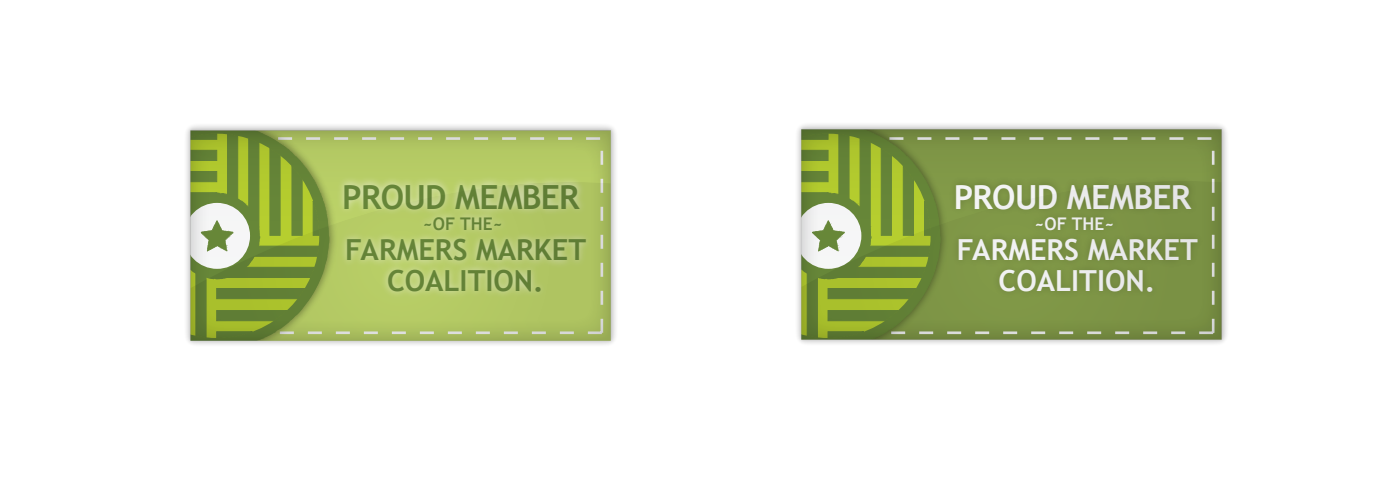
<style>
.page{position:relative;width:1400px;height:490px;background:#fff}
.page>*{position:absolute;margin:0;border:0;box-sizing:border-box;transform-origin:0 0}
.t1{font:700 33.25px "Trebuchet MS";letter-spacing:-.02em;color:#fff}
.t2{font:700 33.25px "Trebuchet MS";letter-spacing:-.02em;color:#6b8c3b}
.t3{font:700 29.05px/30.4px "Trebuchet MS";color:#fff;text-align:center}
.t4{font:700 29.05px/30.4px "Trebuchet MS";color:#6b8c3b;text-align:center}
.t5{font:700 17.5px "Trebuchet MS";color:#fff}
.t6{font:700 17.5px "Trebuchet MS";color:#6b8c3b}
</style>
<div class="page">
<svg style="left:186px;top:124px;width:1041px;height:221px"></svg>
<svg style="left:801px;top:130px;width:420px;height:40px;background:#7d9444"></svg>
<svg style="left:801px;top:170px;width:420px;height:169px;background:#809747"></svg>
<svg style="left:191px;top:131px;width:420px;height:40px;background:#a3b958"></svg>
<svg style="left:191px;top:171px;width:420px;height:170px;background:#aabf65"></svg>
<p class="t2" style="left:342px;top:176px;width:239px">PROUD MEMBER</p>
<p class="t6" style="left:423px;top:213px;width:82px">~OF THE~</p>
<p class="t4" style="left:345px;top:235px;width:242px">FARMERS MARKET<br>COALITION.</p>
<p class="t1" style="left:954px;top:176px;width:239px">PROUD MEMBER</p>
<p class="t5" style="left:1034px;top:213px;width:82px">~OF THE~</p>
<p class="t3" style="left:957px;top:235px;width:242px">FARMERS MARKET<br>COALITION.</p>
</div>
